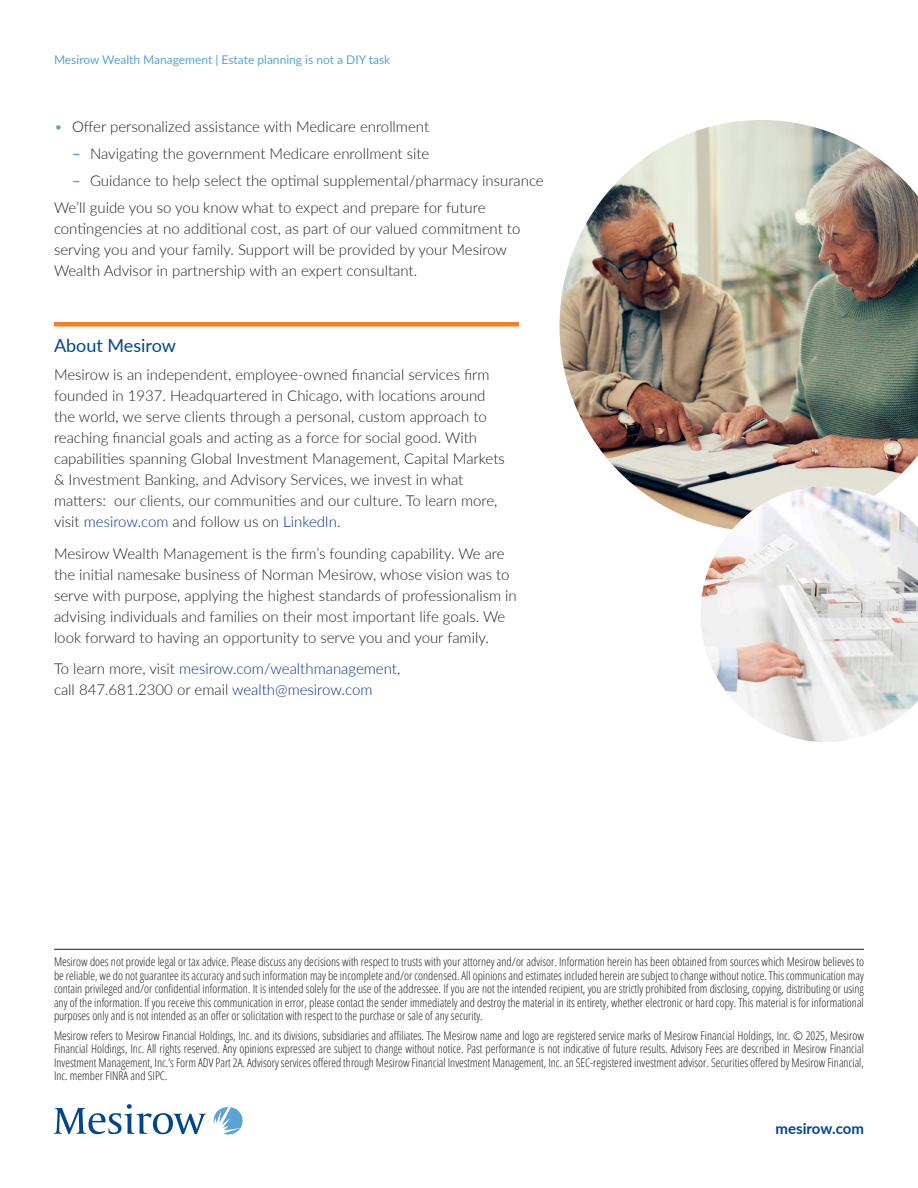
<style>
.page{position:relative;width:918px;height:1188px;background:#fff}
.page>*{position:absolute;margin:0;border:0;box-sizing:border-box;transform-origin:0 0}
._2_Sidebar_Header__rule_orange{font:18px "Lato";color:#00468b}
._3_Body{font:300 15px/21px "Lato";color:#231f20}
._3_Body-2{font:300 15px/21px "Lato";color:#003186}
.t1{font:700 15px "Lato";color:#00468b}
._9_Footnote_with_rule{font:300 condensed 12px/13.5px "Open Sans";color:#231f20;text-align:justify}
._9_Footnote{font:300 condensed 12px/13.5px "Open Sans";color:#231f20;text-align:justify}
.t2{font:12px "Lato";color:#5aa3d2}
.s1{color:#5aa3d2}
.s2{font-weight:700;color:#5aa3d2}
.s3{color:#003186}
.s4{color:#231f20}
</style>
<div class="page">
<svg style="left:214px;top:1107px;width:29px;height:27px"></svg>
<svg style="left:54px;top:1104px;width:152px;height:30px"></svg>
<img style="left:560px;top:120px;width:358px;height:402px">
<img style="left:700px;top:486px;width:218px;height:256px">
<hr style="left:54px;top:949px;width:810px;height:1px;background:#231f20">
<hr style="left:54px;top:322px;width:465px;height:4px;background:#f57e29">
<p class="t2" style="left:54px;top:51px;width:338px">Mesirow Wealth Management | Estate planning is not a DIY task</p>
<p class="_3_Body" style="left:54px;top:116px;width:377px"><span class="s1">•</span> Offer personalized assistance with Medicare enrollment</p>
<p class="_3_Body" style="left:72px;top:143px;width:359px"><span class="s2">–</span> Navigating the government Medicare enrollment site</p>
<p class="_3_Body" style="left:72px;top:170px;width:473px"><span class="s2">–</span> Guidance to help select the optimal supplemental/pharmacy insurance</p>
<p class="_3_Body" style="left:54px;top:197px;width:468px">We’ll guide you so you know what to expect and prepare for future contingencies at no additional cost, as part of our valued commitment to serving you and your family. Support will be provided by your Mesirow Wealth Advisor in partnership with an expert consultant.</p>
<p class="_2_Sidebar_Header__rule_orange" style="left:54px;top:333px;width:123px">About Mesirow</p>
<p class="_3_Body" style="left:54px;top:364px;width:452px">Mesirow is an independent, employee-owned financial services firm founded in 1937. Headquartered in Chicago, with locations around the world, we serve clients through a personal, custom approach to reaching financial goals and acting as a force for social good. With capabilities spanning Global Investment Management, Capital Markets &amp; Investment Banking, and Advisory Services, we invest in what matters: our clients, our communities and our culture. To learn more, visit <span class="s3">mesirow.com</span> and follow us on <span class="s3">LinkedIn</span>.</p>
<p class="_3_Body" style="left:54px;top:543px;width:464px">Mesirow Wealth Management is the firm’s founding capability. We are the initial namesake business of Norman Mesirow, whose vision was to serve with purpose, applying the highest standards of professionalism in advising individuals and families on their most important life goals. We look forward to having an opportunity to serve you and your family.</p>
<p class="_3_Body-2" style="left:54px;top:658px;width:348px"><span class="s4">To learn more, visit</span> mesirow.com/wealthmanagement<span class="s4">, call 847.681.2300 or email</span> wealth@mesirow.com</p>
<p class="_9_Footnote_with_rule" style="left:54px;top:955px;width:812px">Mesirow does not provide legal or tax advice. Please discuss any decisions with respect to trusts with your attorney and/or advisor. Information herein has been obtained from sources which Mesirow believes to be reliable, we do not guarantee its accuracy and such information may be incomplete and/or condensed. All opinions and estimates included herein are subject to change without notice. This communication may contain privileged and/or confidential information. It is intended solely for the use of the addressee. If you are not the intended recipient, you are strictly prohibited from disclosing, copying, distributing or using any of the information. If you receive this communication in error, please contact the sender immediately and destroy the material in its entirety, whether electronic or hard copy. This material is for informational purposes only and is not intended as an offer or solicitation with respect to the purchase or sale of any security.</p>
<p class="_9_Footnote" style="left:54px;top:1028px;width:812px">Mesirow refers to Mesirow Financial Holdings, Inc. and its divisions, subsidiaries and affiliates. The Mesirow name and logo are registered service marks of Mesirow Financial Holdings, Inc. © 2025, Mesirow Financial Holdings, Inc. All rights reserved. Any opinions expressed are subject to change without notice. Past performance is not indicative of future results. Advisory Fees are described in Mesirow Financial Investment Management, Inc.’s Form ADV Part 2A. Advisory services offered through Mesirow Financial Investment Management, Inc. an SEC-registered investment advisor. Securities offered by Mesirow Financial, Inc. member FINRA and SIPC.</p>
<p class="t1" style="left:776px;top:1117px;width:90px">mesirow.com</p>
</div>
